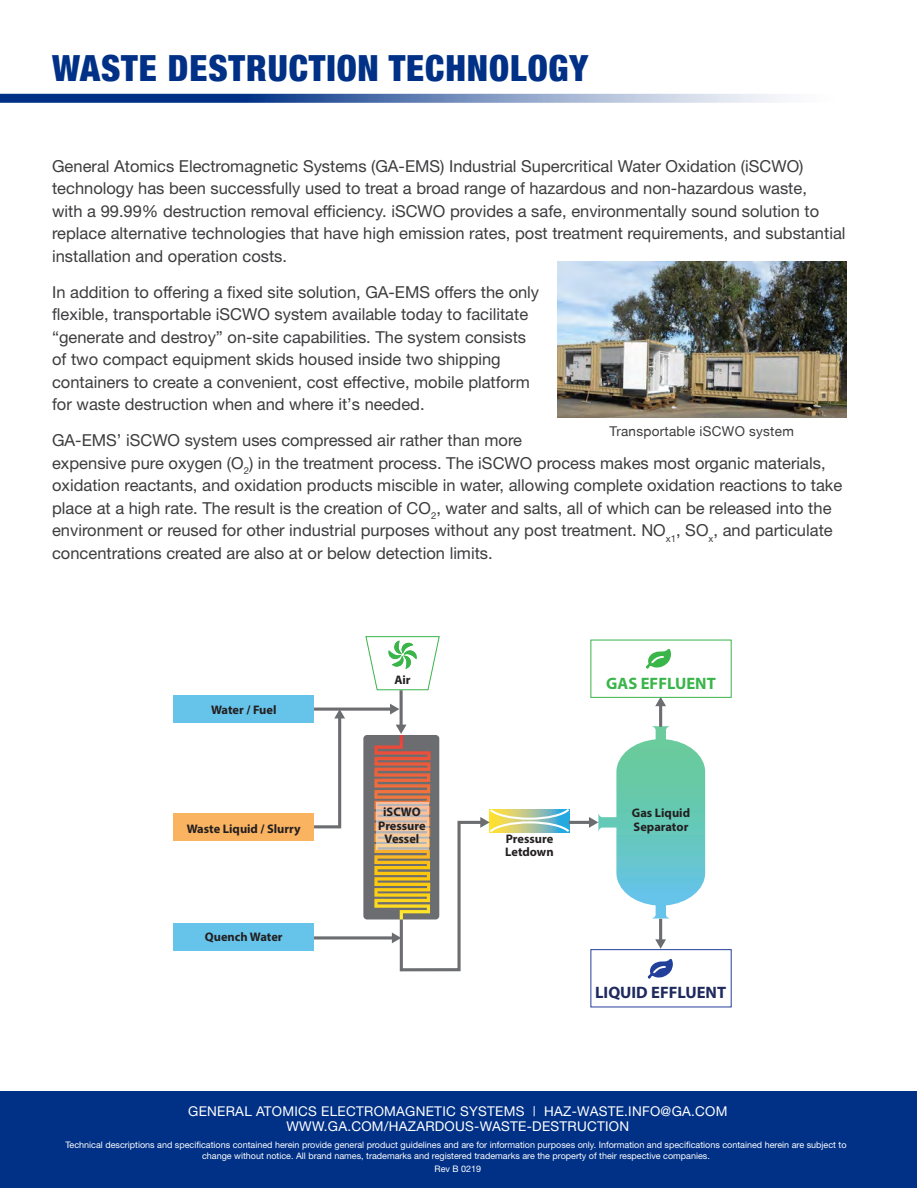
<style>
.page{position:relative;width:918px;height:1188px;background:#fff}
.page>*{position:absolute;margin:0;border:0;box-sizing:border-box;transform-origin:0 0}
.Title_-_Back{font:900 condensed 36px "Helvetica Neue";letter-spacing:.025em;color:#003186}
.t1{font:700 16.65px "Myriad Pro";color:#1e295e}
.t2{font:700 16.65px "Myriad Pro";color:#3ab54a}
.Body_-_Back{font:16.5px/22.5px "Helvetica Neue";color:#3d3c3e}
.URL{font:13.5px "Helvetica Neue";letter-spacing:.02em;color:#fff}
.t3{font:13.5px "Helvetica Neue";letter-spacing:.02em;color:#3d3c3e}
.t4{font:700 12.45px/13.5px "Myriad Pro";color:#231f20}
.t5{font:9px/10.8px "Helvetica Neue";color:#fff;text-align:center}
</style>
<div class="page">
<div style="left:0;top:1092px;width:917px;height:96px;background:#003186"></div>
<svg style="left:0;top:94px;width:784px;height:9px"></svg>
<div style="left:174px;top:813px;width:140px;height:28px;background:#f9b361"></div>
<div style="left:174px;top:695px;width:140px;height:28px;background:#66c3ea"></div>
<div style="left:174px;top:923px;width:140px;height:28px;background:#66c3ea"></div>
<div style="left:363px;top:735px;width:76px;height:184px;background:#6c6d70;border-radius:4px"></div>
<svg style="left:365px;top:636px;width:75px;height:55px"></svg>
<hr style="left:400px;top:690px;width:3px;height:36px;background:#6c6d70">
<hr style="left:314px;top:708px;width:78px;height:3px;background:#6c6d70">
<svg style="left:390px;top:704px;width:9px;height:11px"></svg>
<hr style="left:314px;top:936px;width:79px;height:3px;background:#6c6d70">
<hr style="left:569px;top:821px;width:22px;height:3px;background:#6c6d70">
<svg style="left:589px;top:726px;width:116px;height:193px"></svg>
<svg style="left:314px;top:710px;width:31px;height:119px"></svg>
<hr style="left:659px;top:705px;width:3px;height:22px;background:#6c6d70">
<svg style="left:655px;top:698px;width:11px;height:8px"></svg>
<hr style="left:659px;top:919px;width:3px;height:22px;background:#6c6d70">
<svg style="left:655px;top:939px;width:11px;height:10px"></svg>
<div style="left:590px;top:949px;width:142px;height:58px;border:1px solid #223f99"></div>
<svg style="left:374px;top:725px;width:197px;height:247px"></svg>
<svg style="left:646px;top:648px;width:25px;height:21px"></svg>
<svg style="left:648px;top:958px;width:25px;height:21px"></svg>
<div style="left:590px;top:640px;width:142px;height:58px;border:1px solid #3ab54a"></div>
<svg style="left:376px;top:802px;width:53px;height:48px"></svg>
<img style="left:557px;top:262px;width:289px;height:156px">
<p class="Title_-_Back" style="left:52px;top:46px;width:538px">WASTE DESTRUCTION TECHNOLOGY</p>
<p class="Body_-_Back" style="left:52px;top:154px;width:795px">General Atomics Electromagnetic Systems (GA-EMS) Industrial Supercritical Water Oxidation (iSCWO) technology has been successfully used to treat a broad range of hazardous and non-hazardous waste,<br>with a 99.99% destruction removal efficiency. iSCWO provides a safe, environmentally sound solution to replace alternative technologies that have high emission rates, post treatment requirements, and substantial installation and operation costs.</p>
<p class="Body_-_Back" style="left:52px;top:280px;width:489px">In addition to offering a fixed site solution, GA-EMS offers the only flexible, transportable iSCWO system available today to facilitate “generate and destroy” on-site capabilities. The system consists of two compact equipment skids housed inside two shipping containers to create a convenient, cost effective, mobile platform for waste destruction when and where it’s needed.</p>
<p class="Body_-_Back" style="left:52px;top:429px;width:792px">GA-EMS’ iSCWO system uses compressed air rather than more<br>expensive pure oxygen (O<sub>2</sub>) in the treatment process. The iSCWO process makes most organic materials, oxidation reactants, and oxidation products miscible in water, allowing complete oxidation reactions to take place at a high rate. The result is the creation of CO<sub>2</sub>, water and salts, all of which can be released into the environment or reused for other industrial purposes without any post treatment. NO<sub>x1</sub>, SO<sub>x</sub>, and particulate concentrations created are also at or below detection limits.</p>
<p class="t3" style="left:610px;top:424px;width:186px">Transportable iSCWO system</p>
<p class="t4" style="left:211px;top:702px;width:67px">Water / Fuel</p>
<p class="t4" style="left:394px;top:673px;width:18px">Air</p>
<p class="t2" style="left:606px;top:672px;width:111px">GAS EFFLUENT</p>
<p class="t4" style="left:378px;top:805px;width:49px;text-align:center">iSCWO<br>Pressure<br>Vessel</p>
<p class="t4" style="left:632px;top:805px;width:60px">Gas Liquid</p>
<p class="t4" style="left:187px;top:821px;width:115px">Waste Liquid / Slurry</p>
<p class="t4" style="left:634px;top:820px;width:56px">Separator</p>
<p class="t4" style="left:505px;top:832px;width:50px;line-height:12.5px">Pressure<br>Letdown</p>
<p class="t4" style="left:205px;top:930px;width:79px">Quench Water</p>
<p class="t1" style="left:595px;top:982px;width:132px">LIQUID EFFLUENT</p>
<p class="URL" style="left:188px;top:1103px;width:541px">GENERAL ATOMICS ELECTROMAGNETIC SYSTEMS | HAZ-WASTE.INFO@GA.COM</p>
<p class="URL" style="left:287px;top:1118px;width:344px">WWW.GA.COM/HAZARDOUS-WASTE-DESTRUCTION</p>
<p class="t5" style="left:65px;top:1140px;width:783px">Technical descriptions and specifications contained herein provide general product guidelines and are for information purposes only. Information and specifications contained herein are subject to change without notice. All brand names, trademarks and registered trademarks are the property of their respective companies.</p>
<p class="t5" style="left:435px;top:1163px;width:48px">Rev B 0219</p>
</div>
